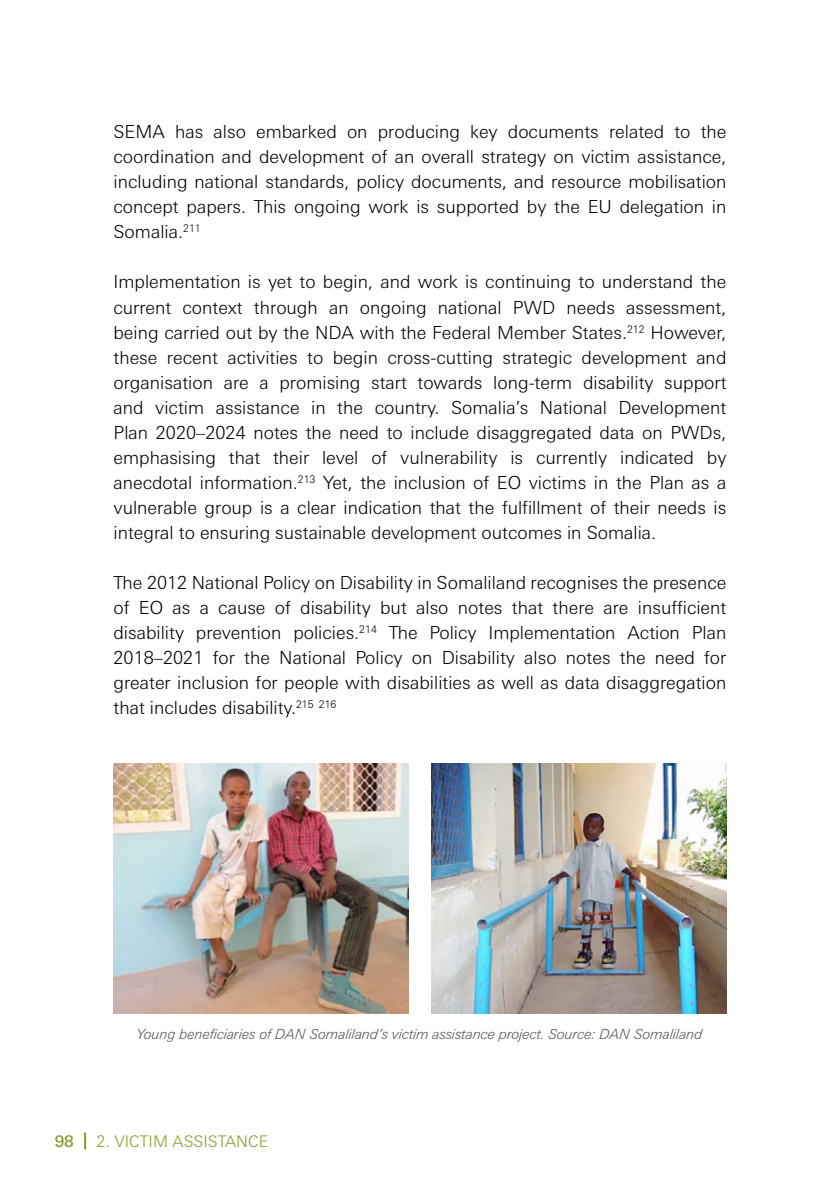
<style>
.page{position:relative;width:840px;height:1191px;background:#fff}
.page>*{position:absolute;margin:0;border:0;box-sizing:border-box;transform-origin:0 0}
.Body{font:300 18px/25px "Linotype Univers Basic";color:#000;text-align:justify}
.t1{font:300 16px "Linotype Univers Basic";color:#899a2c}
.t2{font:500 16px "Linotype Univers Basic";color:#899a2c}
.Légendes{font:italic 300 14px "Linotype Univers Basic";color:#575756}
</style>
<div class="page">
<svg style="left:84px;top:1132px;width:2px;height:17px"></svg>
<img style="left:113px;top:763px;width:295px;height:250px">
<img style="left:431px;top:763px;width:295px;height:250px">
<p class="Body" style="left:113px;top:119px;width:614px">SEMA has also embarked on producing key documents related to the coordination and development of an overall strategy on victim assistance, including national standards, policy documents, and resource mobilisation concept papers. This ongoing work is supported by the EU delegation in Somalia.<sup>211</sup></p>
<p class="Body" style="left:113px;top:269px;width:614px">Implementation is yet to begin, and work is continuing to understand the current context through an ongoing national PWD needs assessment, being carried out by the NDA with the Federal Member States.<sup>212</sup> However, these recent activities to begin cross-cutting strategic development and organisation are a promising start towards long-term disability support and victim assistance in the country. Somalia’s National Development Plan 2020–2024 notes the need to include disaggregated data on PWDs, emphasising that their level of vulnerability is currently indicated by anecdotal information.<sup>213</sup> Yet, the inclusion of EO victims in the Plan as a vulnerable group is a clear indication that the fulfillment of their needs is integral to ensuring sustainable development outcomes in Somalia.</p>
<p class="Body" style="left:113px;top:569px;width:614px">The 2012 National Policy on Disability in Somaliland recognises the presence of EO as a cause of disability but also notes that there are insufficient disability prevention policies.<sup>214</sup> The Policy Implementation Action Plan 2018–2021 for the National Policy on Disability also notes the need for greater inclusion for people with disabilities as well as data disaggregation that includes disability.<sup>215</sup> <sup>216</sup></p>
<p class="Légendes" style="left:137px;top:1025px;width:566px">Young beneficiaries of DAN Somaliland’s victim assistance project. Source: DAN Somaliland</p>
<p class="t2" style="left:55px;top:1131px;width:21px">98</p>
<p class="t1" style="left:96px;top:1131px;width:173px">2. VICTIM ASSISTANCE</p>
</div>
